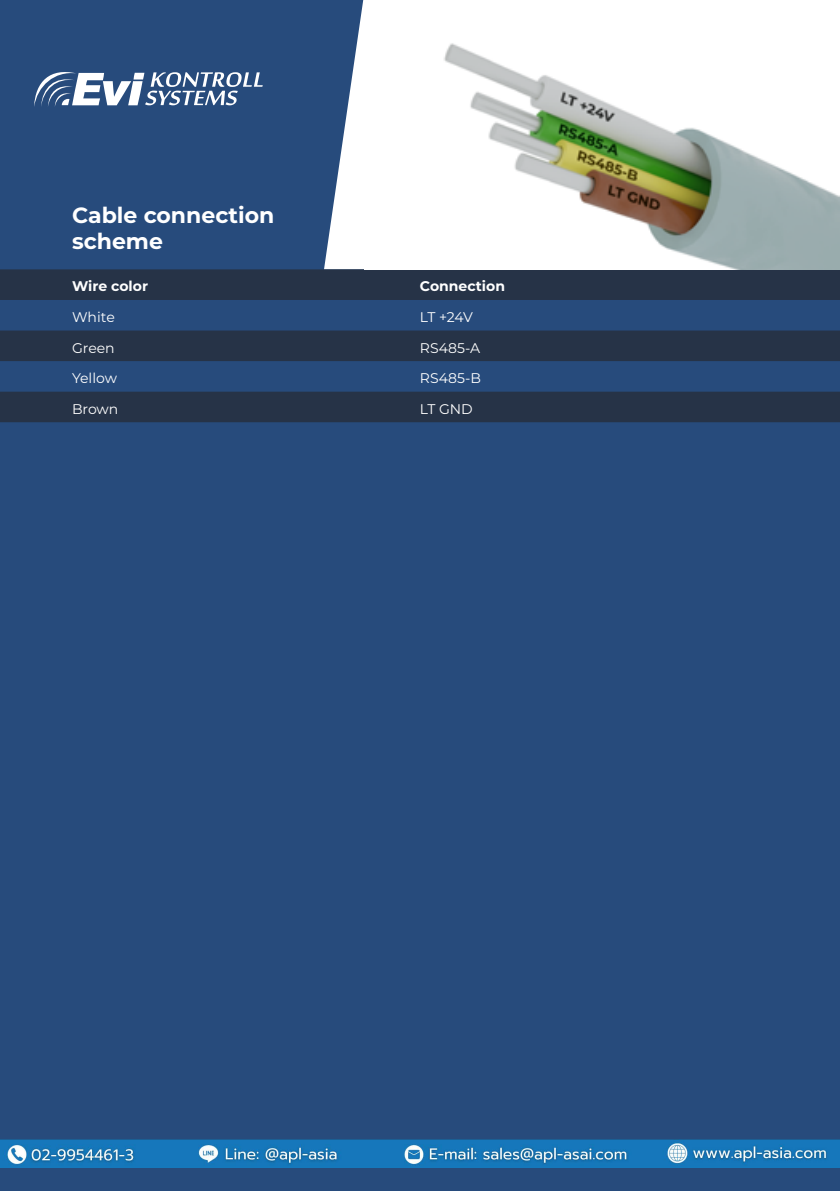
<style>
.page{position:relative;width:840px;height:1191px;background:#fff}
.page>*{position:absolute;margin:0;border:0;box-sizing:border-box;transform-origin:0 0}
.t1{font:700 22px/26.4px "Montserrat";color:#fff}
.t2{font:14px "Montserrat";color:#fff}
.t3{font:700 14px "Montserrat";color:#fff}
</style>
<div class="page">
<div style="left:0;top:0;width:839px;height:1191px;background:#274b7c"></div>
<svg style="left:34px;top:72px;width:228px;height:35px"></svg>
<svg style="left:324px;top:0;width:40px;height:269px"></svg>
<svg style="left:0;top:269px;width:839px;height:153px;fill:#263347"></svg>
<img style="left:364px;top:0;width:475px;height:269px">
<img style="left:0;top:1139px;width:838px;height:28px">
<h1 class="t1" style="left:72px;top:200px;width:204px">Cable connection scheme</h1>
<p class="t3" style="left:72px;top:276px;width:77px">Wire color</p>
<p class="t3" style="left:420px;top:276px;width:86px">Connection</p>
<p class="t2" style="left:72px;top:307px;width:44px">White</p>
<p class="t2" style="left:420px;top:307px;width:54px">LT +24V</p>
<p class="t2" style="left:72px;top:338px;width:44px">Green</p>
<p class="t2" style="left:420px;top:338px;width:62px">RS485-A</p>
<p class="t2" style="left:72px;top:368px;width:46px">Yellow</p>
<p class="t2" style="left:420px;top:368px;width:63px">RS485-B</p>
<p class="t2" style="left:72px;top:399px;width:48px">Brown</p>
<p class="t2" style="left:420px;top:399px;width:54px">LT GND</p>
</div>
